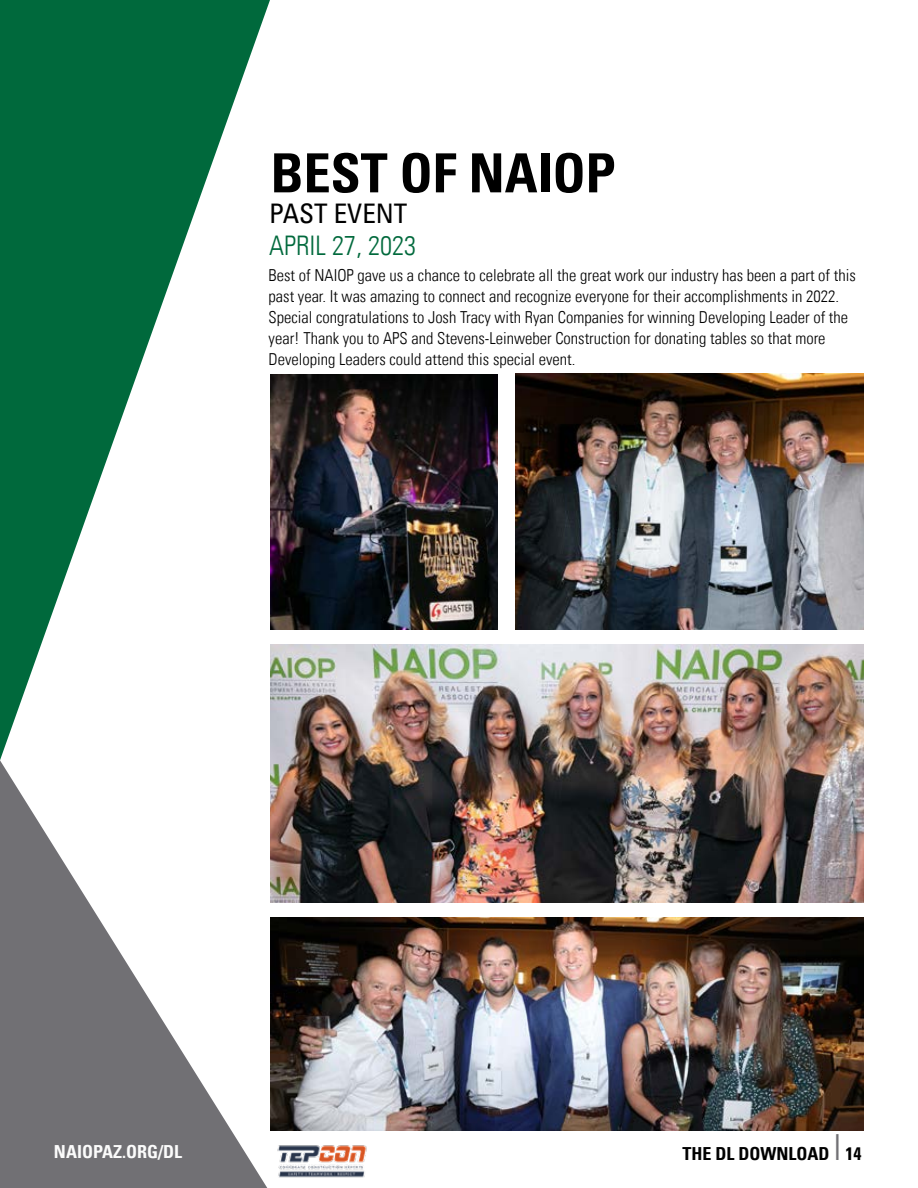
<style>
.page{position:relative;width:918px;height:1188px;background:#fff}
.page>*{position:absolute;margin:0;border:0;box-sizing:border-box;transform-origin:0 0}
.t1{font:700 condensed 54px "Univers";color:#000}
.t2{font:300 condensed 27px "Univers";color:#00693c}
.t3{font:condensed 27px "Univers";color:#000}
.t4{font:700 condensed 18px "Univers";color:#000}
.t5{font:700 condensed 18px "Univers";color:#fbfbfb}
.t6{font:300 condensed 16.5px/21px "Univers";color:#000}
.s1{font-weight:300;font-size:36px;color:#717074}
</style>
<div class="page">
<svg style="left:0;top:0;width:270px;height:760px;fill:#00693c"></svg>
<svg style="left:0;top:760px;width:268px;height:428px;fill:#717074"></svg>
<img style="left:277px;top:1145px;width:90px;height:33px">
<img style="left:270px;top:374px;width:228px;height:256px">
<img style="left:515px;top:374px;width:349px;height:256px">
<img style="left:270px;top:645px;width:594px;height:258px">
<img style="left:270px;top:917px;width:594px;height:214px">
<h1 class="t1" style="left:271px;top:140px;width:347px">BEST OF NAIOP</h1>
<h2 class="t3" style="left:269px;top:196px;width:140px">PAST EVENT</h2>
<h2 class="t2" style="left:269px;top:229px;width:148px">APRIL 27, 2023</h2>
<p class="t6" style="left:269px;top:264px;width:589px">Best of NAIOP gave us a chance to celebrate all the great work our industry has been a part of this past year. It was amazing to connect and recognize everyone for their accomplishments in 2022.<br>Special congratulations to Josh Tracy with Ryan Companies for winning Developing Leader of the year! Thank you to APS and Stevens-Leinweber Construction for donating tables so that more Developing Leaders could attend this special event.</p>
<p class="t5" style="left:54px;top:1140px;width:130px">NAIOPAZ.ORG/DL</p>
<p class="t4" style="left:683px;top:1143px;width:180px">THE DL DOWNLOAD <span class="s1">I</span> 14</p>
</div>
